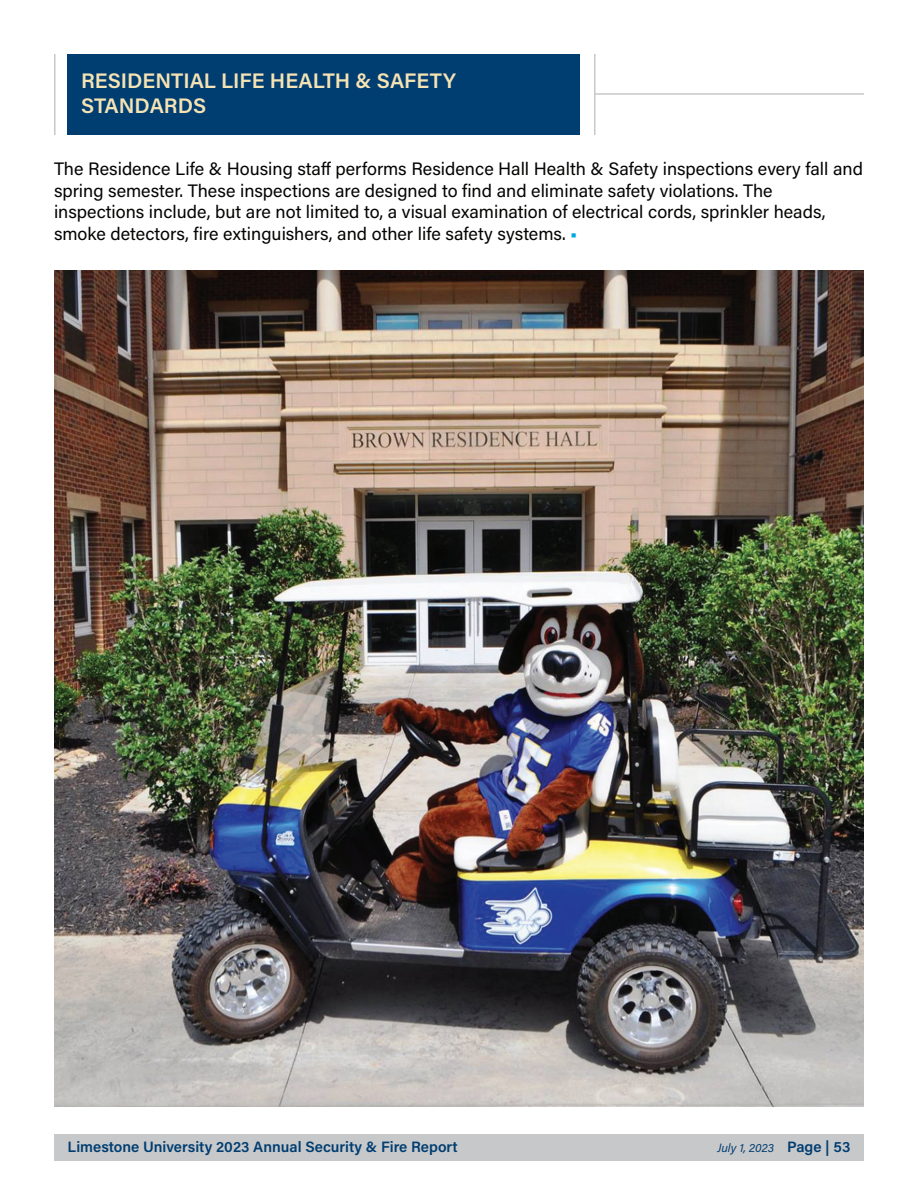
<style>
.page{position:relative;width:918px;height:1188px;background:#fff}
.page>*{position:absolute;margin:0;border:0;box-sizing:border-box;transform-origin:0 0}
.t1{font:600 21px "Acumin Pro";color:#f6e3b4}
.t2{font:18px/21.6px "Acumin Pro";color:#040503}
.t3{font:600 15px "Acumin Pro";color:#003d71}
.t4{font:italic 12px "Acumin Pro";letter-spacing:.005em;color:#003d71}
.s1{color:#00a8e2}
.s2{font-weight:600;font-style:normal;font-size:15px}
</style>
<div class="page">
<div style="left:54px;top:1134px;width:810px;height:27px;background:#c7c8ca"></div>
<div style="left:68px;top:54px;width:512px;height:81px;background:#003d71"></div>
<hr style="left:54px;top:54px;width:2px;height:81px;background:#c7c8ca">
<hr style="left:594px;top:54px;width:2px;height:81px;background:#c7c8ca">
<hr style="left:595px;top:93px;width:269px;height:2px;background:#c7c8ca">
<img style="left:54px;top:270px;width:810px;height:837px">
<p class="t1" style="left:81px;top:66px;width:376px">RESIDENTIAL LIFE HEALTH &amp; SAFETY</p>
<p class="t1" style="left:81px;top:91px;width:127px">STANDARDS</p>
<p class="t2" style="left:54px;top:157px;width:811px">The Residence Life &amp; Housing staff performs Residence Hall Health &amp; Safety inspections every fall and spring semester. These inspections are designed to find and eliminate safety violations. The</p>
<p class="t2" style="left:54px;top:201px;width:773px">inspections include, but are not limited to, a visual examination of electrical cords, sprinkler heads, smoke detectors, fire extinguishers, and other life safety systems. <span class="s1">■</span></p>
<p class="t3" style="left:68px;top:1136px;width:392px">Limestone University 2023 Annual Security &amp; Fire Report</p>
<p class="t4" style="left:717px;top:1139px;width:135px">July 1, 2023 <span class="s2">Page | 53</span></p>
</div>
